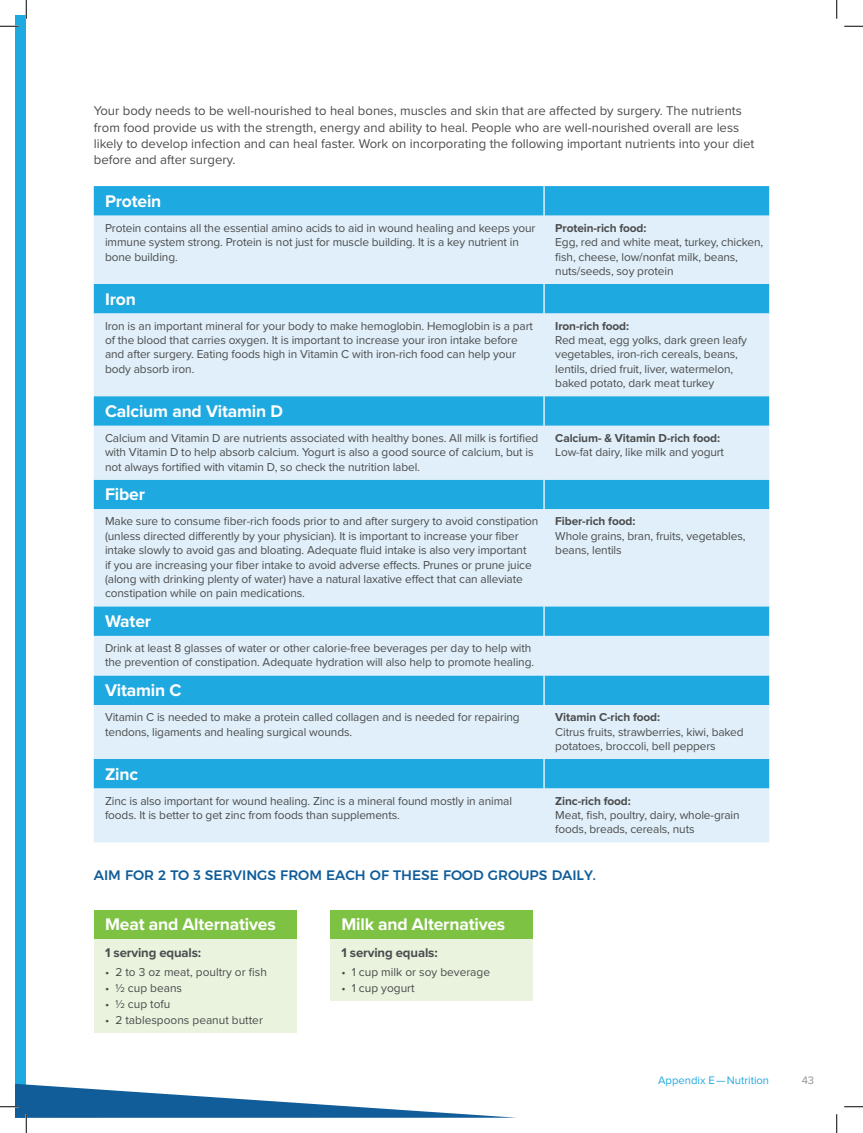
<style>
.page{position:relative;width:863px;height:1133px;background:#fff}
.page>*{position:absolute;margin:0;border:0;box-sizing:border-box;transform-origin:0 0}
.t1{font:700 17.5px "Proxima Nova";letter-spacing:-.01em;color:#fff}
.t2{font:500 13.75px "Montserrat";color:#105d9a}
.t3{font:13.12px/16.2px "Proxima Nova";color:#4b4c4d}
.t4{font:700 13.12px "Proxima Nova";letter-spacing:-.01em;color:#4b4c4d}
.t5{font:11.88px/14.4px "Proxima Nova";letter-spacing:-.01em;color:#4b4c4d}
.t6{font:700 11.88px "Proxima Nova";letter-spacing:-.01em;color:#4b4c4d}
.t7{font:11.25px "Proxima Nova";color:#1fa9e1}
.t8{font:11.25px "Proxima Nova";color:#939598}
</style>
<div class="page">
<div style="left:15px;top:15px;width:11px;height:1103px;background:#1fa9e1"></div>
<svg style="left:15px;top:1029px;width:501px;height:89px"></svg>
<div style="left:94px;top:186px;width:675px;height:30px;background:#1fa9e1"></div>
<svg style="left:94px;top:216px;width:675px;height:626px;background:#a9dbf2"></svg>
<hr style="left:543px;top:186px;width:1px;height:30px;background:#fff">
<svg style="left:543px;top:284px;width:1px;height:29px"></svg>
<hr style="left:543px;top:396px;width:1px;height:30px;background:#fff">
<hr style="left:543px;top:479px;width:1px;height:30px;background:#fff">
<hr style="left:543px;top:606px;width:1px;height:30px;background:#fff">
<hr style="left:543px;top:675px;width:1px;height:30px;background:#fff">
<svg style="left:543px;top:759px;width:1px;height:29px"></svg>
<div style="left:94px;top:909px;width:202px;height:30px;background:#7ec243"></div>
<div style="left:94px;top:939px;width:202px;height:93px;background:#e9f3de"></div>
<div style="left:330px;top:909px;width:202px;height:30px;background:#7ec243"></div>
<div style="left:330px;top:939px;width:202px;height:62px;background:#e9f3de"></div>
<svg style="left:0;top:25px;width:19px;height:2px"></svg>
<svg style="left:844px;top:25px;width:18px;height:2px"></svg>
<svg style="left:0;top:1105px;width:19px;height:2px"></svg>
<svg style="left:844px;top:1106px;width:18px;height:1px"></svg>
<svg style="left:25px;top:0;width:2px;height:19px"></svg>
<svg style="left:25px;top:1114px;width:2px;height:18px"></svg>
<svg style="left:836px;top:0;width:1px;height:19px"></svg>
<svg style="left:836px;top:1114px;width:1px;height:18px"></svg>
<p class="t3" style="left:94px;top:102px;width:662px">Your body needs to be well-nourished to heal bones, muscles and skin that are affected by surgery. The nutrients from food provide us with the strength, energy and ability to heal. People who are well-nourished overall are less likely to develop infection and can heal faster. Work on incorporating the following important nutrients into your diet before and after surgery.</p>
<h1 class="t1" style="left:105px;top:188px;width:58px">Protein</h1>
<p class="t5" style="left:105px;top:220px;width:432px">Protein contains all the essential amino acids to aid in wound healing and keeps your immune system strong. Protein is not just for muscle building. It is a key nutrient in bone building.</p>
<p class="t6" style="left:555px;top:219px;width:93px">Protein-rich food:</p>
<p class="t5" style="left:555px;top:234px;width:209px">Egg, red and white meat, turkey, chicken, fish, cheese, low/nonfat milk, beans, nuts/seeds, soy protein</p>
<h1 class="t1" style="left:105px;top:286px;width:32px">Iron</h1>
<p class="t5" style="left:105px;top:318px;width:429px">Iron is an important mineral for your body to make hemoglobin. Hemoglobin is a part of the blood that carries oxygen. It is important to increase your iron intake before and after surgery. Eating foods high in Vitamin C with iron-rich food can help your body absorb iron.</p>
<p class="t6" style="left:555px;top:317px;width:75px">Iron-rich food:</p>
<p class="t5" style="left:555px;top:332px;width:193px">Red meat, egg yolks, dark green leafy vegetables, iron-rich cereals, beans, lentils, dried fruit, liver, watermelon, baked potato, dark meat turkey</p>
<h1 class="t1" style="left:105px;top:398px;width:179px">Calcium and Vitamin D</h1>
<p class="t5" style="left:105px;top:430px;width:435px">Calcium and Vitamin D are nutrients associated with healthy bones. All milk is fortified with Vitamin D to help absorb calcium. Yogurt is also a good source of calcium, but is not always fortified with vitamin D, so check the nutrition label.</p>
<p class="t6" style="left:555px;top:429px;width:166px">Calcium- &amp; Vitamin D-rich food:</p>
<p class="t5" style="left:555px;top:445px;width:170px">Low-fat dairy, like milk and yogurt</p>
<h1 class="t1" style="left:105px;top:481px;width:41px">Fiber</h1>
<p class="t5" style="left:105px;top:514px;width:435px">Make sure to consume fiber-rich foods prior to and after surgery to avoid constipation (unless directed differently by your physician). It is important to increase your fiber intake slowly to avoid gas and bloating. Adequate fl uid intake is also very important<br>if you are increasing your fiber intake to avoid adverse effects. Prunes or prune juice (along with drinking plenty of water) have a natural laxative effect that can alleviate constipation while on pain medications.</p>
<p class="t6" style="left:555px;top:512px;width:81px">Fiber-rich food:</p>
<p class="t5" style="left:555px;top:528px;width:192px">Whole grains, bran, fruits, vegetables, beans, lentils</p>
<h1 class="t1" style="left:105px;top:608px;width:48px">Water</h1>
<p class="t5" style="left:105px;top:640px;width:430px">Drink at least 8 glasses of water or other calorie-free beverages per day to help with the prevention of constipation. Adequate hydration will also help to promote healing.</p>
<h1 class="t1" style="left:105px;top:677px;width:78px">Vitamin C</h1>
<p class="t5" style="left:105px;top:709px;width:416px">Vitamin C is needed to make a protein called collagen and is needed for repairing tendons, ligaments and healing surgical wounds.</p>
<p class="t6" style="left:555px;top:708px;width:106px">Vitamin C-rich food:</p>
<p class="t5" style="left:555px;top:724px;width:190px">Citrus fruits, strawberries, kiwi, baked potatoes, broccoli, bell peppers</p>
<h1 class="t1" style="left:105px;top:760px;width:35px">Zinc</h1>
<p class="t5" style="left:105px;top:793px;width:408px">Zinc is also important for wound healing. Zinc is a mineral found mostly in animal foods. It is better to get zinc from foods than supplements.</p>
<p class="t6" style="left:555px;top:791px;width:77px">Zinc-rich food:</p>
<p class="t5" style="left:555px;top:807px;width:186px">Meat, fish, poultry, dairy, whole-grain foods, breads, cereals, nuts</p>
<p class="t2" style="left:94px;top:863px;width:503px">AIM FOR 2 TO 3 SERVINGS FROM EACH OF THESE FOOD GROUPS DAILY.</p>
<h1 class="t1" style="left:105px;top:911px;width:172px">Meat and Alternatives</h1>
<p class="t4" style="left:105px;top:942px;width:98px">1 serving equals:</p>
<p class="t5" style="left:105px;top:964px;width:163px">• 2 to 3 oz meat, poultry or fish</p>
<p class="t5" style="left:105px;top:980px;width:79px">• ½ cup beans</p>
<p class="t5" style="left:105px;top:996px;width:67px">• ½ cup tofu</p>
<p class="t5" style="left:105px;top:1012px;width:159px">• 2 tablespoons peanut butter</p>
<h1 class="t1" style="left:341px;top:911px;width:165px">Milk and Alternatives</h1>
<p class="t4" style="left:341px;top:942px;width:98px">1 serving equals:</p>
<p class="t5" style="left:341px;top:964px;width:150px">• 1 cup milk or soy beverage</p>
<p class="t5" style="left:341px;top:980px;width:75px">• 1 cup yogurt</p>
<p class="t7" style="left:658px;top:1072px;width:112px">Appendix E — Nutrition</p>
<p class="t8" style="left:801px;top:1072px;width:14px">43</p>
</div>
